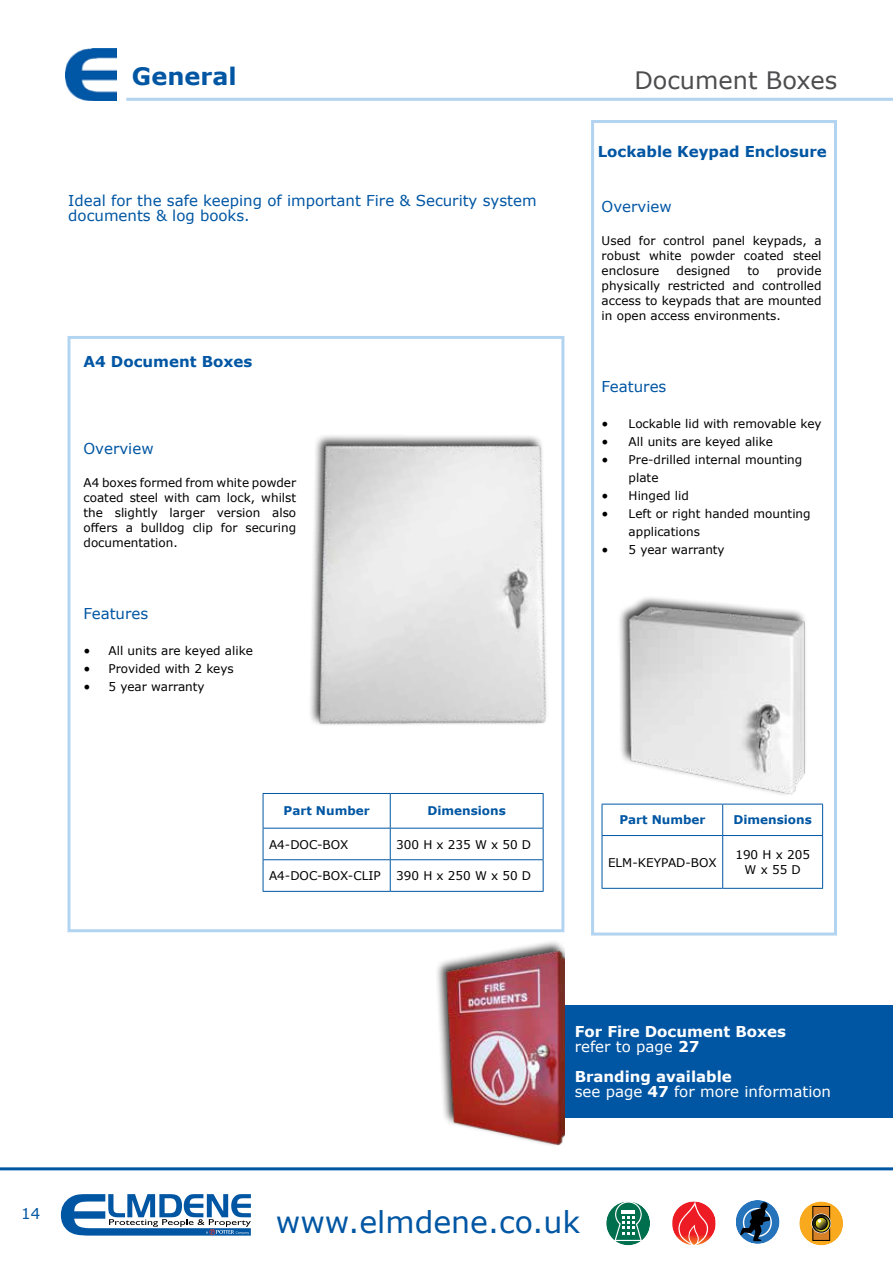
<style>
.page{position:relative;width:893px;height:1263px;background:#fff}
.page>*{position:absolute;margin:0;border:0;box-sizing:border-box;transform-origin:0 0}
.t1{font:30px "Verdana";color:#0056a3}
.t2{font:24px "Verdana";color:#4d4d4f}
.t3{font:700 24px "Verdana";color:#0056a3}
.t4{font:15px/15px "Verdana";color:#0056a3}
.t5{font:15px/15px "Verdana";color:#fff}
.t6{font:700 15px "Verdana";color:#0056a3}
.t7{font:700 15px/15px "Verdana";color:#fff}
.t8{font:12px/15px "Verdana";color:#000;text-align:justify}
.t9{font:700 12px "Verdana";color:#0056a3}
.s1{font-family:"Minion Pro";font-size:18px}
.s2{font-weight:400}
.s3{font-weight:700}
</style>
<div class="page">
<svg style="left:736px;top:1200px;width:43px;height:44px"></svg>
<svg style="left:607px;top:1201px;width:43px;height:45px"></svg>
<svg style="left:800px;top:1201px;width:43px;height:45px"></svg>
<svg style="left:672px;top:1201px;width:43px;height:44px"></svg>
<svg style="left:61px;top:1194px;width:190px;height:41px"></svg>
<hr style="left:0;top:1167px;width:893px;height:3px;background:#0056a3">
<div style="left:564px;top:1005px;width:329px;height:113px;background:#0056a3"></div>
<div style="left:68px;top:336px;width:496px;height:596px;border:3px solid #b2d4f0"></div>
<img style="left:310px;top:435px;width:237px;height:290px">
<hr style="left:263px;top:793px;width:127px;height:1px;background:#0056a3">
<hr style="left:263px;top:794px;width:1px;height:34px;background:#0056a3">
<hr style="left:390px;top:793px;width:153px;height:1px;background:#0056a3">
<hr style="left:390px;top:794px;width:1px;height:34px;background:#0056a3">
<hr style="left:543px;top:794px;width:1px;height:34px;background:#0056a3">
<hr style="left:263px;top:828px;width:127px;height:1px;background:#0056a3">
<hr style="left:263px;top:828px;width:1px;height:31px;background:#0056a3">
<hr style="left:390px;top:828px;width:153px;height:1px;background:#0056a3">
<hr style="left:390px;top:828px;width:1px;height:31px;background:#0056a3">
<hr style="left:543px;top:828px;width:1px;height:31px;background:#0056a3">
<hr style="left:263px;top:859px;width:127px;height:1px;background:#0056a3">
<hr style="left:263px;top:860px;width:1px;height:31px;background:#0056a3">
<hr style="left:390px;top:859px;width:153px;height:1px;background:#0056a3">
<hr style="left:390px;top:860px;width:1px;height:31px;background:#0056a3">
<hr style="left:543px;top:860px;width:1px;height:31px;background:#0056a3">
<hr style="left:263px;top:891px;width:127px;height:1px;background:#0056a3">
<hr style="left:390px;top:891px;width:153px;height:1px;background:#0056a3">
<hr style="left:602px;top:804px;width:121px;height:1px;background:#0056a3">
<hr style="left:602px;top:804px;width:1px;height:31px;background:#0056a3">
<hr style="left:723px;top:804px;width:100px;height:1px;background:#0056a3">
<hr style="left:722px;top:804px;width:1px;height:31px;background:#0056a3">
<hr style="left:822px;top:804px;width:1px;height:31px;background:#0056a3">
<hr style="left:602px;top:835px;width:121px;height:1px;background:#0056a3">
<hr style="left:602px;top:836px;width:1px;height:52px;background:#0056a3">
<hr style="left:723px;top:835px;width:100px;height:1px;background:#0056a3">
<hr style="left:722px;top:836px;width:1px;height:52px;background:#0056a3">
<hr style="left:822px;top:836px;width:1px;height:52px;background:#0056a3">
<hr style="left:602px;top:888px;width:121px;height:1px;background:#0056a3">
<hr style="left:723px;top:888px;width:100px;height:1px;background:#0056a3">
<div style="left:591px;top:120px;width:246px;height:815px;border:3px solid #b2d4f0"></div>
<div style="left:617px;top:597px;width:190px;height:199px;background:#000;opacity:.75"></div>
<img style="left:625px;top:604px;width:182px;height:192px">
<div style="left:434px;top:939px;width:130px;height:209px;background:#000;opacity:.75"></div>
<img style="left:445px;top:950px;width:119px;height:197px">
<hr style="left:126px;top:98px;width:767px;height:3px;background:#b2d4f0">
<img style="left:65px;top:48px;width:51px;height:53px">
<h2 class="t3" style="left:132px;top:60px;width:106px">General</h2>
<h2 class="t2" style="left:634px;top:64px;width:204px">Document Boxes</h2>
<p class="t4" style="left:68px;top:193px;width:470px">Ideal for the safe keeping of important Fire &amp; Security system documents &amp; log books.</p>
<p class="t6" style="left:84px;top:351px;width:170px">A4 Document Boxes</p>
<p class="t4" style="left:84px;top:441px;width:72px">Overview</p>
<p class="t8" style="left:84px;top:475px;width:214px">A4 boxes formed from white powder coated steel with cam lock, whilst the slightly larger version also offers a bulldog clip for securing documentation.</p>
<p class="t4" style="left:84px;top:606px;width:66px">Features</p>
<p class="t8" style="left:84px;top:643px;width:171px"><span class="s1">•</span> All units are keyed alike</p>
<p class="t8" style="left:84px;top:661px;width:152px"><span class="s1">•</span> Provided with 2 keys</p>
<p class="t8" style="left:84px;top:679px;width:123px"><span class="s1">•</span> 5 year warranty</p>
<p class="t9" style="left:284px;top:802px;width:88px">Part Number</p>
<p class="t9" style="left:427px;top:802px;width:80px">Dimensions</p>
<p class="t8" style="left:269px;top:836px;width:81px">A4-DOC-BOX</p>
<p class="t8" style="left:396px;top:836px;width:136px">300 H x 235 W x 50 D</p>
<p class="t8" style="left:269px;top:868px;width:113px">A4-DOC-BOX-CLIP</p>
<p class="t8" style="left:396px;top:868px;width:136px">390 H x 250 W x 50 D</p>
<p class="t6" style="left:598px;top:141px;width:231px">Lockable Keypad Enclosure</p>
<p class="t4" style="left:602px;top:199px;width:72px">Overview</p>
<p class="t8" style="left:602px;top:233px;width:221px">Used for control panel keypads, a robust white powder coated steel enclosure</p>
<p class="t8" style="left:602px;top:263px;width:221px;text-indent:175px">provide physically restricted and controlled access to keypads that are mounted in open access environments.</p>
<p class="t8" style="left:676px;top:263px;width:55px">designed</p>
<p class="t8" style="left:748px;top:263px;width:14px">to</p>
<p class="t4" style="left:602px;top:379px;width:66px">Features</p>
<p class="t8" style="left:602px;top:416px;width:221px"><span class="s1">•</span> Lockable lid with removable key</p>
<p class="t8" style="left:602px;top:434px;width:173px"><span class="s1">•</span> All units are keyed alike</p>
<p class="t8" style="left:629px;top:451px;width:175px;line-height:18px;text-indent:-27px"><span class="s1">•</span> Pre-drilled internal mounting plate</p>
<p class="t8" style="left:602px;top:488px;width:89px"><span class="s1">•</span> Hinged lid</p>
<p class="t8" style="left:629px;top:505px;width:184px;line-height:18px;text-indent:-27px"><span class="s1">•</span> Left or right handed mounting applications</p>
<p class="t8" style="left:602px;top:542px;width:125px"><span class="s1">•</span> 5 year warranty</p>
<p class="t9" style="left:619px;top:811px;width:88px">Part Number</p>
<p class="t9" style="left:733px;top:811px;width:80px">Dimensions</p>
<p class="t8" style="left:608px;top:854px;width:110px">ELM-KEYPAD-BOX</p>
<p class="t8" style="left:735px;top:848px;width:76px;line-height:14.4px;text-align:center">190 H x 205<br>W x 55 D</p>
<p class="t7" style="left:575px;top:1024px;width:213px">For Fire Document Boxes <span class="s2">refer to page</span> 27</p>
<p class="t5" style="left:575px;top:1069px;width:258px"><span class="s3">Branding available<br></span>see page <span class="s3">47</span> for more information</p>
<p class="t4" style="left:21px;top:1206px;width:21px">14</p>
<h1 class="t1" style="left:276px;top:1202px;width:306px">www.elmdene.co.uk</h1>
</div>
